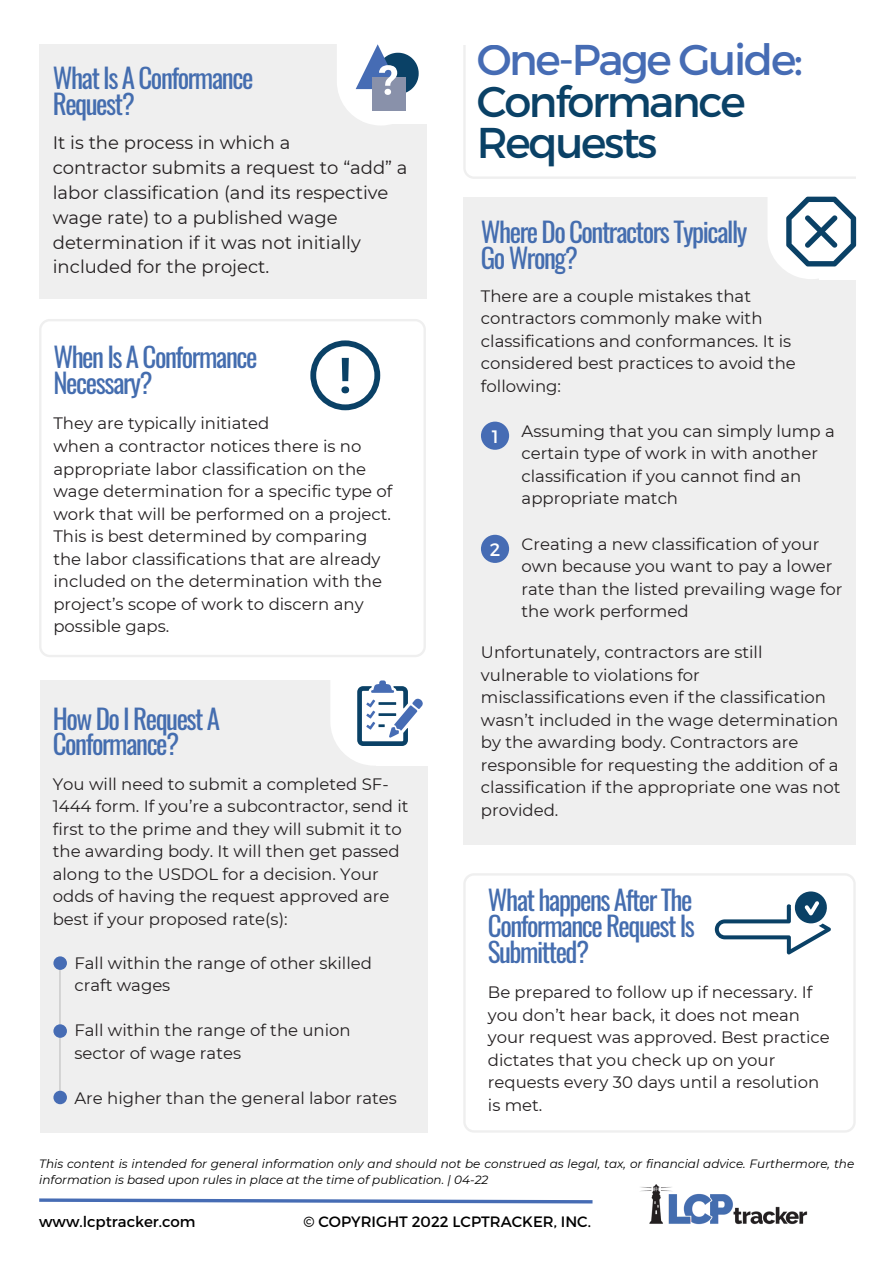
<style>
.page{position:relative;width:894px;height:1264px;background:#fff}
.page>*{position:absolute;margin:0;border:0;box-sizing:border-box;transform-origin:0 0}
.t1{font:43.05px/41.1px "Montserrat";letter-spacing:-.055em;color:#0a4166}
.t2{font:43.05px "Montserrat";letter-spacing:-.055em;color:#466cb4}
.t3{font:27px/26px "Oswald";letter-spacing:-.055em;color:#446daf}
.t4{font:18px/24.8px "Montserrat";color:#231f20}
.t5{font:18px "Montserrat";color:#fff}
.t6{font:16.5px/22.5px "Montserrat";color:#231f20}
.t7{font:15px "Montserrat";color:#000}
.t8{font:italic 12px/16px "Montserrat";color:#000}
</style>
<div class="page">
<svg style="left:39px;top:1198px;width:554px;height:6px"></svg>
<img style="left:640px;top:1184px;width:168px;height:41px">
<svg style="left:463px;top:45px;width:392px;height:134px"></svg>
<div style="left:468px;top:32px;width:243px;height:111px;background:#fff"></div>
<svg style="left:711px;top:45px;width:43px;height:98px"></svg>
<div style="left:39px;top:44px;width:388px;height:255px;background:#efefef"></div>
<div style="left:375px;top:44px;width:52px;height:80px;background:#fff"></div>
<svg style="left:39px;top:319px;width:387px;height:338px"></svg>
<div style="left:40px;top:680px;width:388px;height:452px;background:#efefef"></div>
<hr style="left:59px;top:969px;width:1px;height:121px;background:#bfbfbf">
<div style="left:375px;top:680px;width:52px;height:85px;background:#fff"></div>
<div style="left:53px;top:956px;width:14px;height:13px;background:#466cb4;border-radius:50%"></div>
<div style="left:53px;top:1024px;width:14px;height:13px;background:#466cb4;border-radius:50%"></div>
<div style="left:53px;top:1090px;width:14px;height:14px;background:#466cb4;border-radius:50%"></div>
<svg style="left:463px;top:873px;width:392px;height:259px"></svg>
<div style="left:463px;top:197px;width:392px;height:647px;background:#efefef"></div>
<div style="left:481px;top:421px;width:28px;height:29px;background:#466cb4;border-radius:50%"></div>
<div style="left:481px;top:535px;width:28px;height:28px;background:#466cb4;border-radius:50%"></div>
<svg style="left:714px;top:891px;width:116px;height:63px"></svg>
<svg style="left:768px;top:196px;width:87px;height:83px"></svg>
<svg style="left:310px;top:340px;width:70px;height:70px"></svg>
<svg style="left:331px;top:680px;width:92px;height:85px"></svg>
<svg style="left:337px;top:44px;width:82px;height:81px"></svg>
<p class="t3" style="left:53px;top:64px;width:202px">What Is A Conformance<br>Request?</p>
<p class="t4" style="left:53px;top:131px;width:239px">It is the process in which a</p>
<p class="t4" style="left:53px;top:155px;width:356px">contractor submits a request to “add” a labor classification (and its respective wage rate) to a published wage determination if it was not initially included for the project.</p>
<p class="t3" style="left:53px;top:343px;width:205px">When Is A Conformance</p>
<p class="t3" style="left:53px;top:369px;width:101px">Necessary?</p>
<p class="t6" style="left:53px;top:412px;width:217px">They are typically initiated</p>
<p class="t6" style="left:53px;top:435px;width:340px">when a contractor notices there is no appropriate labor classification on the wage determination for a specific type of work that will be performed on a project.<br>This is best determined by comparing the labor classifications that are already included on the determination with the project’s scope of work to discern any possible gaps.</p>
<p class="t3" style="left:53px;top:704px;width:169px">How Do I Request A</p>
<p class="t3" style="left:53px;top:730px;width:128px">Conformance?</p>
<p class="t6" style="left:53px;top:772px;width:357px">You will need to submit a completed SF-1444 form. If you’re a subcontractor, send it first to the prime and they will submit it to the awarding body. It will then get passed along to the USDOL for a decision. Your odds of having the request approved are best if your proposed rate(s):</p>
<p class="t6" style="left:74px;top:951px;width:299px">Fall within the range of other skilled craft wages</p>
<p class="t6" style="left:74px;top:1019px;width:278px">Fall within the range of the union sector of wage rates</p>
<p class="t6" style="left:74px;top:1086px;width:324px">Are higher than the general labor rates</p>
<p class="t2" style="left:476px;top:32px;width:328px">One-Page Guide:</p>
<p class="t1" style="left:476px;top:78px;width:270px">Conformance<br>Requests</p>
<p class="t3" style="left:481px;top:218px;width:268px">Where Do Contractors Typically</p>
<p class="t3" style="left:481px;top:244px;width:99px">Go Wrong?</p>
<p class="t6" style="left:481px;top:284px;width:316px">There are a couple mistakes that contractors commonly make with classifications and conformances. It is considered best practices to avoid the following:</p>
<p class="t6" style="left:521px;top:419px;width:314px">Assuming that you can simply lump a certain type of work in with another classification if you cannot find an appropriate match</p>
<p class="t6" style="left:521px;top:532px;width:322px">Creating a new classification of your own because you want to pay a lower rate than the listed prevailing wage for the work performed</p>
<p class="t6" style="left:481px;top:641px;width:361px">Unfortunately, contractors are still vulnerable to violations for misclassifications even if the classification wasn’t included in the wage determination by the awarding body. Contractors are responsible for requesting the addition of a classification if the appropriate one was not provided.</p>
<p class="t5" style="left:491px;top:425px;width:8px">1</p>
<p class="t5" style="left:490px;top:538px;width:12px">2</p>
<p class="t3" style="left:487px;top:886px;width:209px;text-align:justify">What happens After The Conformance Request Is Submitted?</p>
<p class="t6" style="left:487px;top:981px;width:343px">Be prepared to follow up if necessary. If you don’t hear back, it does not mean your request was approved. Best practice dictates that you check up on your requests every 30 days until a resolution is met.</p>
<p class="t8" style="left:39px;top:1155px;width:816px">This content is intended for general information only and should not be construed as legal, tax, or financial advice. Furthermore, the information is based upon rules in place at the time of publication. | 04-22</p>
<p class="t7" style="left:39px;top:1212px;width:158px">www.lcptracker.com</p>
<p class="t7" style="left:303px;top:1212px;width:289px">© COPYRIGHT 2022 LCPTRACKER, INC.</p>
</div>
